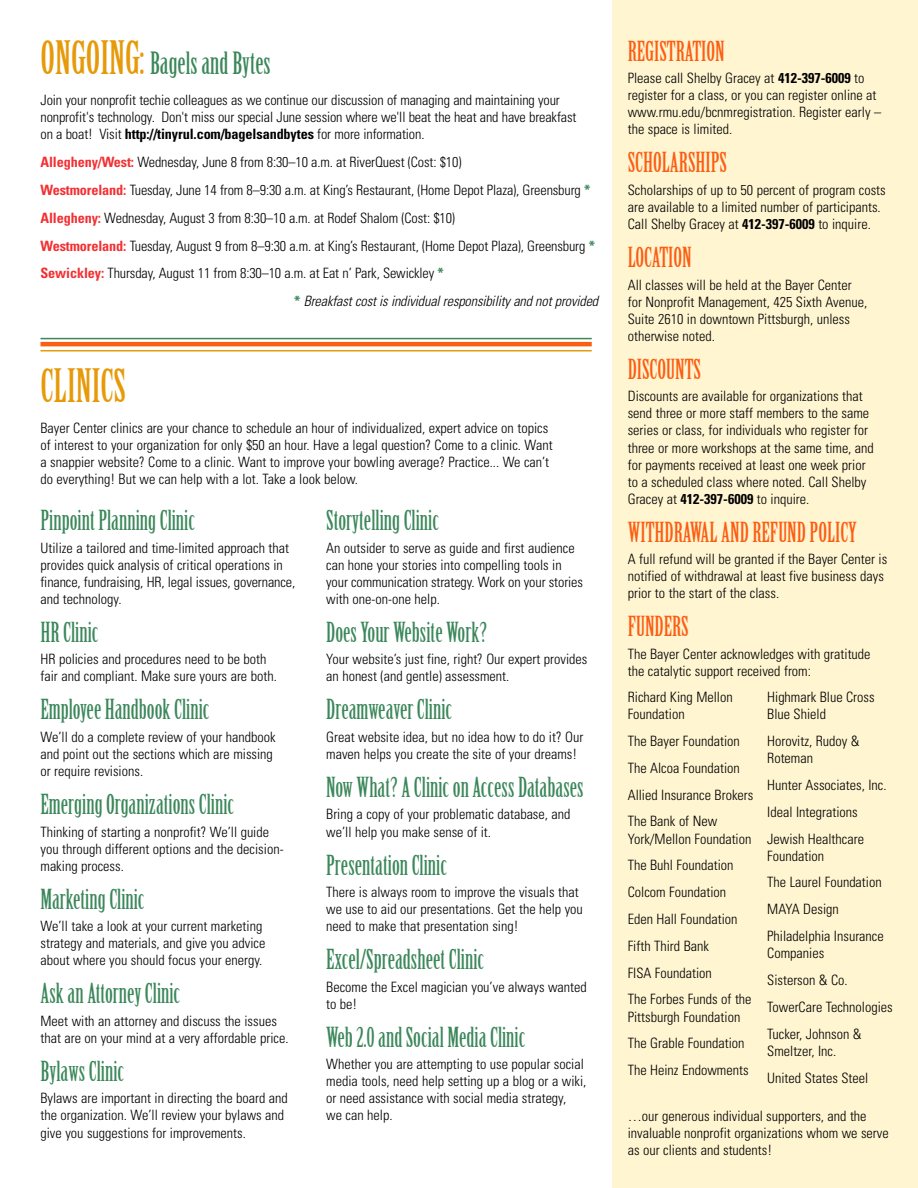
<style>
.page{position:relative;width:918px;height:1188px;background:#fff}
.page>*{position:absolute;margin:0;border:0;box-sizing:border-box;transform-origin:0 0}
.t1{font:45px "Birch Std";color:#e79a09}
.t2{font:30px "Birch Std";color:#3b875a}
.t3{font:27px "Birch Std";color:#3b875a}
.t4{font:27px "Birch Std";color:#fc5d11}
.t5{font:300 condensed 14.25px/17.1px "Univers";color:#000}
.t6{font:italic 300 condensed 14.25px "Univers";color:#000}
.s1{font-size:45px;color:#e79a09}
.s2{font-weight:700}
.s3{font-weight:700;color:#f33033}
.s4{font-weight:700;color:#3b875a}
.s5{font-weight:700;font-style:normal;color:#3b875a}
</style>
<div class="page">
<div style="left:613px;top:0;width:305px;height:1188px;background:#fff5d1"></div>
<hr style="left:40px;top:338px;width:552px;height:1px;background:#3b875a">
<hr style="left:40px;top:350px;width:552px;height:1px;background:#e79a09">
<hr style="left:40px;top:342px;width:552px;height:4px;background:#fc5d11">
<h2 class="t2" style="left:40px;top:52px;width:232px"><span class="s1">ONGOING:</span> Bagels and Bytes</h2>
<p class="t5" style="left:40px;top:93px;width:537px">Join your nonprofit techie colleagues as we continue our discussion of managing and maintaining your nonprofit's technology. Don't miss our special June session where we'll beat the heat and have breakfast on a boat! Visit <span class="s2">http://tinyrul.com/bagelsandbytes</span> for more information.</p>
<p class="t5" style="left:40px;top:155px;width:423px"><span class="s3">Allegheny/West:</span> Wednesday, June 8 from 8:30–10 a.m. at RiverQuest (Cost: $10)</p>
<p class="t5" style="left:40px;top:183px;width:551px"><span class="s3">Westmoreland:</span> Tuesday, June 14 from 8–9:30 a.m. at King’s Restaurant, (Home Depot Plaza), Greensburg <span class="s4">*</span></p>
<p class="t5" style="left:40px;top:211px;width:416px"><span class="s3">Allegheny:</span> Wednesday, August 3 from 8:30–10 a.m. at Rodef Shalom (Cost: $10)</p>
<p class="t5" style="left:40px;top:238px;width:556px"><span class="s3">Westmoreland:</span> Tuesday, August 9 from 8–9:30 a.m. at King’s Restaurant, (Home Depot Plaza), Greensburg <span class="s4">*</span></p>
<p class="t5" style="left:40px;top:266px;width:405px"><span class="s3">Sewickley:</span> Thursday, August 11 from 8:30–10 a.m. at Eat n’ Park, Sewickley <span class="s4">*</span></p>
<p class="t6" style="left:294px;top:296px;width:308px"><span class="s5">*</span> Breakfastcostisindividualresponsibilityand notprovided</p>
<h1 class="t1" style="left:40px;top:368px;width:87px">CLINICS</h1>
<p class="t5" style="left:40px;top:420px;width:514px">Bayer Center clinics are your chance to schedule an hour of individualized, expert advice on topics of interest to your organization for only $50 an hour. Have a legal question? Come to a clinic. Want a snappier website? Come to a clinic. Want to improve your bowling average? Practice... We can’t do everything! But we can help with a lot. Take a look below.</p>
<h3 class="t3" style="left:40px;top:510px;width:156px">Pinpoint Planning Clinic</h3>
<p class="t5" style="left:40px;top:541px;width:256px">Utilize a tailored and time-limited approach that provides quick analysis of critical operations in finance, fundraising, HR, legal issues, governance, and technology.</p>
<h3 class="t3" style="left:40px;top:622px;width:60px">HR Clinic</h3>
<p class="t5" style="left:40px;top:652px;width:238px">HR policies and procedures need to be both fair and compliant. Make sure yours are both.</p>
<h3 class="t3" style="left:40px;top:699px;width:171px">Employee Handbook Clinic</h3>
<p class="t5" style="left:40px;top:730px;width:237px">We’ll do a complete review of your handbook and point out the sections which are missing or require revisions.</p>
<h3 class="t3" style="left:40px;top:794px;width:195px">Emerging Organizations Clinic</h3>
<p class="t5" style="left:40px;top:824px;width:245px">Thinking of starting a nonprofit? We’ll guide you through different options and the decision&shy;making process.</p>
<h3 class="t3" style="left:40px;top:889px;width:106px">Marketing Clinic</h3>
<p class="t5" style="left:40px;top:919px;width:226px">We’ll take a look at your current marketing strategy and materials, and give you advice about where you should focus your energy.</p>
<h3 class="t3" style="left:40px;top:983px;width:141px">Ask an Attorney Clinic</h3>
<p class="t5" style="left:40px;top:1014px;width:250px">Meet with an attorney and discuss the issues that are on your mind at a very affordable price.</p>
<h3 class="t3" style="left:40px;top:1061px;width:85px">Bylaws Clinic</h3>
<p class="t5" style="left:40px;top:1091px;width:249px">Bylaws are important in directing the board and the organization. We’ll review your bylaws and give you suggestions for improvements.</p>
<h3 class="t3" style="left:326px;top:510px;width:114px">Storytelling Clinic</h3>
<p class="t5" style="left:326px;top:541px;width:258px">An outsider to serve as guide and first audience can hone your stories into compelling tools in your communication strategy. Work on your stories with one-on-one help.</p>
<h3 class="t3" style="left:326px;top:622px;width:162px">Does Your Website Work?</h3>
<p class="t5" style="left:326px;top:652px;width:263px">Your website’s just fine, right? Our expert provides an honest (and gentle) assessment.</p>
<h3 class="t3" style="left:326px;top:699px;width:128px">Dreamweaver Clinic</h3>
<p class="t5" style="left:326px;top:730px;width:259px">Great website idea, but no idea how to do it? Our maven helps you create the site of your dreams!</p>
<h3 class="t3" style="left:326px;top:777px;width:259px">Now What? A Clinic on Access Databases</h3>
<p class="t5" style="left:326px;top:807px;width:246px">Bring a copy of your problematic database, and we’ll help you make sense of it.</p>
<h3 class="t3" style="left:326px;top:854px;width:122px">Presentation Clinic</h3>
<p class="t5" style="left:326px;top:885px;width:258px">There is always room to improve the visuals that we use to aid our presentations. Get the help you need to make that presentation sing!</p>
<h3 class="t3" style="left:326px;top:949px;width:160px">Excel/Spreadsheet Clinic</h3>
<p class="t5" style="left:326px;top:979px;width:262px">Become the Excel magician you’ve always wanted to be!</p>
<h3 class="t3" style="left:326px;top:1026px;width:201px">Web 2.0 and Social Media Clinic</h3>
<p class="t5" style="left:326px;top:1057px;width:262px">Whether you are attempting to use popular social media tools, need help setting up a blog or a wiki, or need assistance with social media strategy,<br>we can help.</p>
<h3 class="t4" style="left:628px;top:41px;width:99px">REGISTRATION</h3>
<p class="t5" style="left:628px;top:71px;width:255px">Please call Shelby Gracey at <span class="s2">412-397-6009</span> to register for a class, or you can register online at www.rmu.edu/bcnmregistration. Register early – the space is limited.</p>
<h3 class="t4" style="left:628px;top:152px;width:101px">SCHOLARSHIPS</h3>
<p class="t5" style="left:628px;top:183px;width:260px">Scholarships of up to 50 percent of program costs are available to a limited number of participants.<br>Call Shelby Gracey at <span class="s2">412-397-6009</span> to inquire.</p>
<h3 class="t4" style="left:628px;top:247px;width:66px">LOCATION</h3>
<p class="t5" style="left:628px;top:277px;width:241px">All classes will be held at the Bayer Center for Nonprofit Management, 425 Sixth Avenue, Suite 2610 in downtown Pittsburgh, unless otherwise noted.</p>
<h3 class="t4" style="left:628px;top:359px;width:75px">DISCOUNTS</h3>
<p class="t5" style="left:628px;top:389px;width:248px">Discounts are available for organizations that send three or more staff members to the same series or class, for individuals who register for three or more workshops at the same time, and for payments received at least one week prior to a scheduled class where noted. Call Shelby Gracey at <span class="s2">412-397-6009</span> to inquire.</p>
<h3 class="t4" style="left:628px;top:522px;width:231px">WITHDRAWAL AND REFUND POLICY</h3>
<p class="t5" style="left:628px;top:552px;width:261px">A full refund will be granted if the Bayer Center is notified of withdrawal at least five business days prior to the start of the class.</p>
<h3 class="t4" style="left:628px;top:616px;width:63px">FUNDERS</h3>
<p class="t5" style="left:628px;top:647px;width:244px">The Bayer Center acknowledges with gratitude the catalytic support received from:</p>
<p class="t5" style="left:628px;top:690px;width:107px">Richard King Mellon<br>Foundation</p>
<p class="t5" style="left:628px;top:729px;width:127px;line-height:26.8px">The Bayer Foundation<br>The Alcoa Foundation<br>Allied Insurance Brokers<br>The Bank of New</p>
<p class="t5" style="left:628px;top:826px;width:125px;line-height:26.8px">York/Mellon Foundation<br>The Buhl Foundation<br>Colcom Foundation<br>Eden Hall Foundation<br>Fifth Third Bank<br>FISA Foundation<br>The Forbes Funds of the</p>
<p class="t5" style="left:628px;top:1005px;width:122px;line-height:26.8px">Pittsburgh Foundation<br>The Grable Foundation<br>The Heinz Endowments</p>
<p class="t5" style="left:767px;top:690px;width:109px">Highmark Blue Cross<br>Blue Shield</p>
<p class="t5" style="left:767px;top:734px;width:94px">Horovitz, Rudoy &amp;<br>Roteman</p>
<p class="t5" style="left:767px;top:773px;width:121px;line-height:26.8px">Hunter Associates, Inc.<br>Ideal Integrations<br>Jewish Healthcare</p>
<p class="t5" style="left:767px;top:844px;width:118px;line-height:26.8px">Foundation<br>The Laurel Foundation<br>MAYA Design<br>Philadelphia Insurance</p>
<p class="t5" style="left:767px;top:941px;width:127px;line-height:26.8px">Companies<br>Sisterson &amp; Co.<br>TowerCare Technologies<br>Tucker, Johnson &amp;</p>
<p class="t5" style="left:767px;top:1039px;width:103px;line-height:26.8px">Smeltzer, Inc.<br>United States Steel</p>
<p class="t5" style="left:628px;top:1108px;width:263px">…our generous individual supporters, and the invaluable nonprofit organizations whom we serve as our clients and students!</p>
</div>
